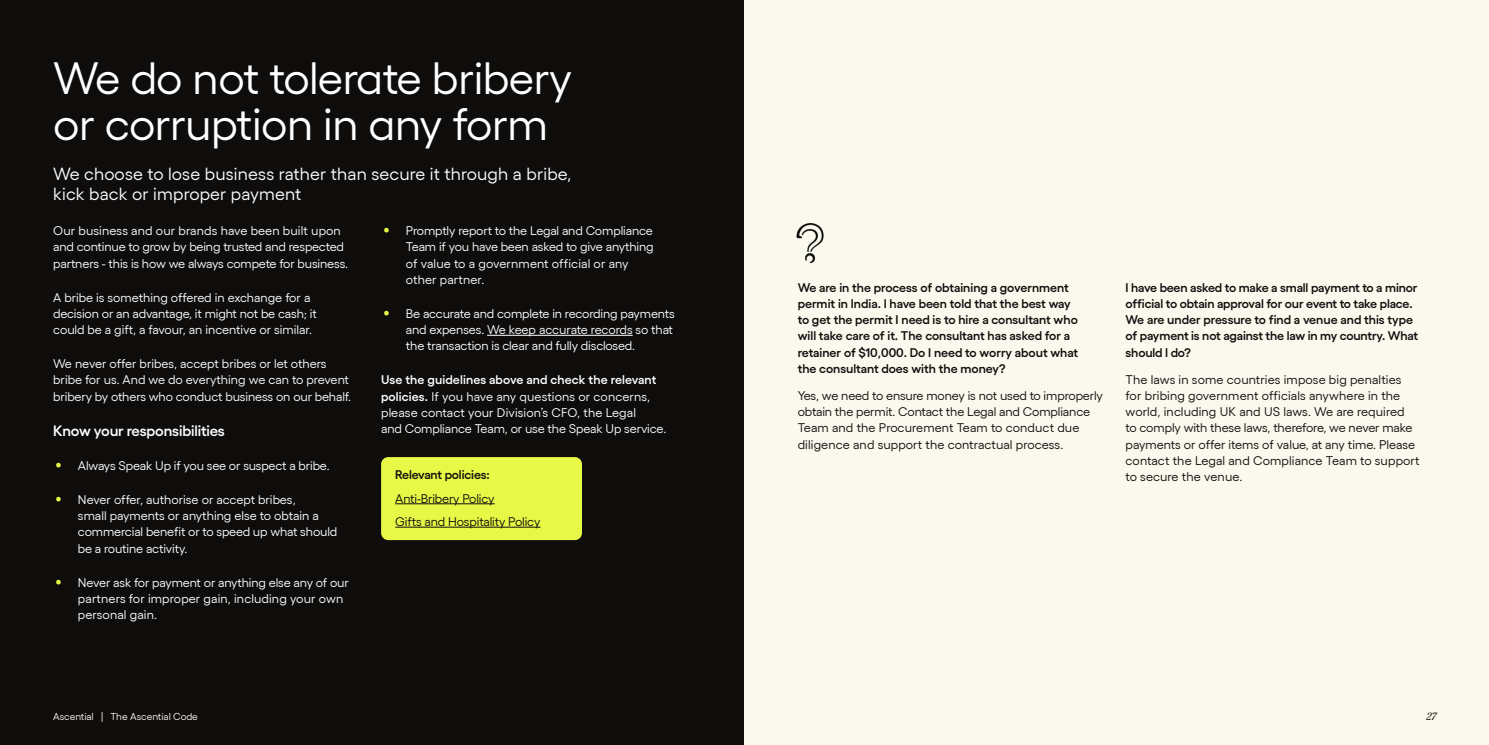
<style>
.page{position:relative;width:1489px;height:745px;background:#fff}
.page>*{position:absolute;margin:0;border:0;box-sizing:border-box;transform-origin:0 0}
.t1{font:45px/45px "Yellix";letter-spacing:-.01em;color:#fff}
.t2{font:17.5px/20px "Yellix";letter-spacing:.01em;color:#fff}
.t3{font:600 15px "Yellix";letter-spacing:-.01em;color:#fff}
.t4{font:12.5px/16.2px "Yellix";letter-spacing:-.01em;color:#fff}
.t5{font:12.5px/16.2px "Yellix";letter-spacing:-.005em;color:#0f0d0c}
.t6{font:600 12.5px/16.2px "Yellix";letter-spacing:-.01em;color:#0f0d0c}
.t7{font:10px "Yellix";color:#f9f9ed}
.t8{font:italic 10px "Rando Ascential";color:#0f0d0c}
.s1{font-size:20px;color:#e7f946}
.s2{font-weight:600}
</style>
<div class="page">
<div style="left:0;top:0;width:744px;height:744px;background:#0f0d0c"></div>
<div style="left:744px;top:0;width:744px;height:743px;background:#f9f9ed"></div>
<div style="left:381px;top:457px;width:201px;height:82px;background:#e7f946;border-radius:7px"></div>
<hr style="left:395px;top:503px;width:99px;height:1px;background:#0f0d0c">
<hr style="left:395px;top:526px;width:145px;height:1px;background:#0f0d0c">
<hr style="left:487px;top:335px;width:145px;height:1px;background:#fff">
<img style="left:796px;top:223px;width:28px;height:39px">
<h1 class="t1" style="left:53px;top:52px;width:520px">We do not tolerate bribery or corruption in any form</h1>
<h2 class="t2" style="left:53px;top:162px;width:519px">We choose to lose business rather than secure it through a bribe, kick back or improper payment</h2>
<p class="t4" style="left:53px;top:221px;width:296px">Our business and our brands have been built upon and continue to grow by being trusted and respected partners - this is how we always compete for business.</p>
<p class="t4" style="left:53px;top:287px;width:265px">A bribe is something offered in exchange for a decision or an advantage, it might not be cash; it could be a gift, a favour, an incentive or similar.</p>
<p class="t4" style="left:53px;top:354px;width:299px">We never offer bribes, accept bribes or let others bribe for us. And we do everything we can to prevent bribery by others who conduct business on our behalf.</p>
<p class="t3" style="left:53px;top:418px;width:173px">Know your responsibilities</p>
<p class="t4" style="left:55px;top:456px;width:275px"><span class="s1">•</span> Always Speak Up if you see or suspect a bribe.</p>
<p class="t4" style="left:78px;top:490px;width:261px;text-indent:-22px"><span class="s1">•</span> Never offer, authorise or accept bribes,<br>small payments or anything else to obtain a commercial benefit or to speed up what should be a routine activity.</p>
<p class="t4" style="left:78px;top:572px;width:272px;text-indent:-22px"><span class="s1">•</span> Never ask for payment or anything else any of our partners for improper gain, including your own personal gain.</p>
<p class="t4" style="left:406px;top:221px;width:249px;text-indent:-22px"><span class="s1">•</span> Promptly report to the Legal and Compliance Team if you have been asked to give anything of value to a government official or any other partner.</p>
<p class="t4" style="left:406px;top:304px;width:270px;text-indent:-22px"><span class="s1">•</span> Be accurate and complete in recording payments and expenses. We keep accurate records so that the transaction is clear and fully disclosed.</p>
<p class="t4" style="left:381px;top:370px;width:286px"><span class="s2">Use the guidelines above and check the relevant policies.</span> If you have any questions or concerns, please contact your Division’s CFO, the Legal<br>and Compliance Team, or use the Speak Up service.</p>
<p class="t6" style="left:395px;top:465px;width:96px">Relevant policies:</p>
<p class="t5" style="left:395px;top:485px;width:147px;line-height:23.4px">Anti-Bribery Policy<br>Gifts and Hospitality Policy</p>
<p class="t7" style="left:53px;top:708px;width:146px">Ascential | The Ascential Code</p>
<p class="t6" style="left:797px;top:277px;width:282px">We are in the process of obtaining a government permit in India. I have been told that the best way to get the permit I need is to hire a consultant who will take care of it. The consultant has asked for a retainer of $10,000. Do I need to worry about what the consultant does with the money?</p>
<p class="t5" style="left:797px;top:386px;width:307px">Yes, we need to ensure money is not used to improperly obtain the permit. Contact the Legal and Compliance Team and the Procurement Team to conduct due diligence and support the contractual process.</p>
<p class="t6" style="left:1125px;top:277px;width:294px">I have been asked to make a small payment to a minor official to obtain approval for our event to take place.<br>We are under pressure to find a venue and this type of payment is not against the law in my country. What should I do?</p>
<p class="t5" style="left:1125px;top:369px;width:295px">The laws in some countries impose big penalties for bribing government officials anywhere in the world, including UK and US laws. We are required<br>to comply with these laws, therefore, we never make payments or offer items of value, at any time. Please contact the Legal and Compliance Team to support to secure the venue.</p>
<p class="t8" style="left:1426px;top:708px;width:11px">27</p>
</div>
